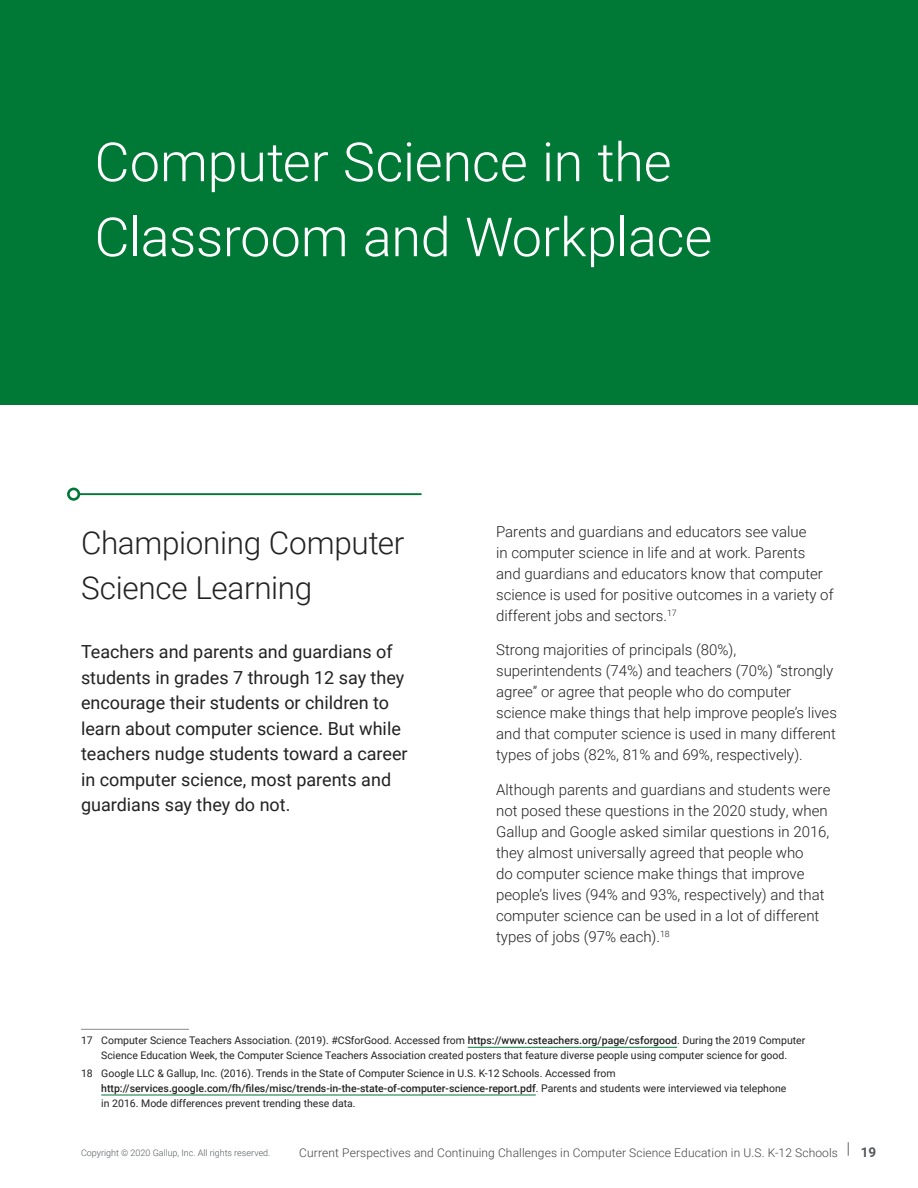
<style>
.page{position:relative;width:918px;height:1188px;background:#fff}
.page>*{position:absolute;margin:0;border:0;box-sizing:border-box;transform-origin:0 0}
.body{font:300 54px/75px "Roboto";letter-spacing:-.005em;color:#fff}
.subhead_intro{font:300 31.5px/45px "Roboto";letter-spacing:-.01em;color:#222}
.subhead_intro_body{font:18px/25.5px "Roboto";color:#222}
.body-2{font:300 15px/21px "Roboto";color:#222}
.t1{font:700 13.5px "Roboto";color:#54575a}
.t2{font:300 12px "Roboto";letter-spacing:.01em;color:#434343}
.footnote_hanging_ind{font:10.5px/15px "Roboto";color:#222;text-align:center}
.t3{font:300 9px "Roboto";color:#54575a}
.s1{font-weight:500}
</style>
<div class="page">
<svg style="left:848px;top:1142px;width:1px;height:14px"></svg>
<hr style="left:81px;top:1029px;width:108px;height:1px;background:#8a8b8d">
<hr style="left:468px;top:1047px;width:209px;height:1px;background:#007836">
<hr style="left:101px;top:1095px;width:435px;height:1px;background:#007836">
<div style="left:81px;top:415px;width:13px;height:13px;border:3px solid #fff;border-radius:50%"></div>
<div style="left:0;top:0;width:918px;height:405px;background:#007836"></div>
<hr style="left:79px;top:493px;width:342px;height:2px;background:#007836">
<div style="left:67px;top:488px;width:13px;height:13px;border:3px solid #007836;border-radius:50%"></div>
<p class="body" style="left:94px;top:123px;width:619px">Computer Science in the<br>Classroom and Workplace</p>
<p class="subhead_intro" style="left:81px;top:519px;width:325px">Championing Computer<br>Science Learning</p>
<p class="subhead_intro_body" style="left:81px;top:639px;width:328px">Teachers and parents and guardians of students in grades 7 through 12 say they encourage their students or children to learn about computer science. But while teachers nudge students toward a career in computer science, most parents and guardians say they do not.</p>
<p class="body-2" style="left:496px;top:520px;width:339px">Parents and guardians and educators see value<br>in computer science in life and at work. Parents and guardians and educators know that computer science is used for positive outcomes in a variety of different jobs and sectors.<sup>17</sup></p>
<p class="body-2" style="left:496px;top:639px;width:342px">Strong majorities of principals (80%), superintendents (74%) and teachers (70%) “strongly agree” or agree that people who do computer science make things that help improve people’s lives and that computer science is used in many different types of jobs (82%, 81% and 69%, respectively).</p>
<p class="body-2" style="left:496px;top:778px;width:336px">Although parents and guardians and students were not posed these questions in the 2020 study, when Gallup and Google asked similar questions in 2016, they almost universally agreed that people who<br>do computer science make things that improve people’s lives (94% and 93%, respectively) and that computer science can be used in a lot of different types of jobs (97% each).<sup>18</sup></p>
<p class="footnote_hanging_ind" style="left:81px;top:1033px;width:726px">17 Computer Science Teachers Association. (2019). #CSforGood. Accessed from <span class="s1">https://www.csteachers.org/page/csforgood</span>. During the 2019 Computer<br>Science Education Week, the Computer Science Teachers Association created posters that feature diverse people using computer science for good.</p>
<p class="footnote_hanging_ind" style="left:101px;top:1065px;width:687px;text-align:left;text-indent:-20px">18 Google LLC &amp; Gallup, Inc. (2016). Trends in the State of Computer Science in U.S. K-12 Schools. Accessed from <span class="s1">http://services.google.com/fh/files/misc/trends-in-the-state-of-computer-science-report.pdf</span>. Parents and students were interviewed via telephone in 2016. Mode differences prevent trending these data.</p>
<p class="t3" style="left:81px;top:1146px;width:191px">Copyright © 2020 Gallup, Inc. All rights reserved.</p>
<p class="t2" style="left:299px;top:1145px;width:540px">Current Perspectives and Continuing Challenges in Computer Science Education in U.S. K-12 Schools</p>
<p class="t1" style="left:861px;top:1143px;width:17px">19</p>
</div>
